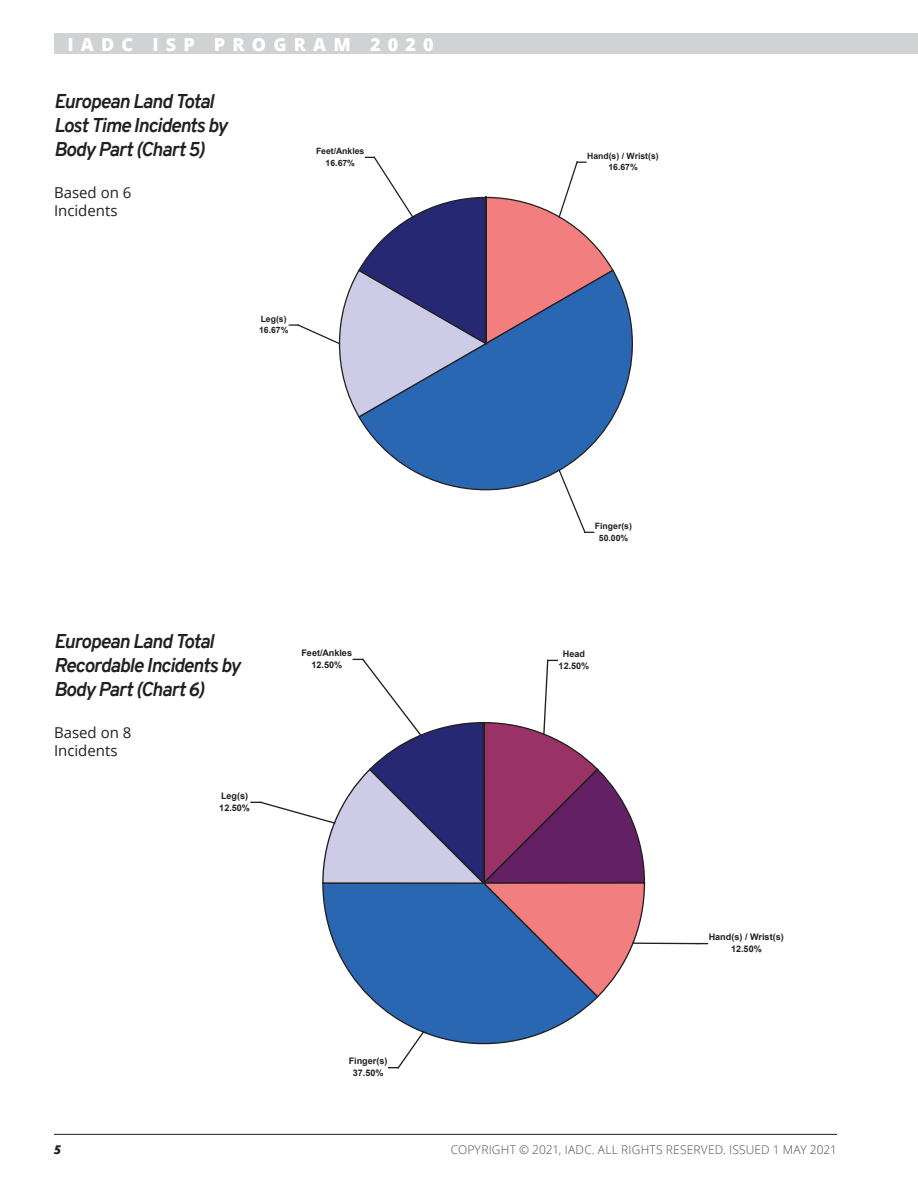
<style>
.page{position:relative;width:918px;height:1188px;background:#fff}
.page>*{position:absolute;margin:0;border:0;box-sizing:border-box;transform-origin:0 0}
.t1{font:italic 700 19.5px/24px "Overpass";letter-spacing:-.045em;color:#231f20}
.t2{font:800 18px "Open Sans";letter-spacing:.4em;color:#fff}
.t3{font:15px/18px "Open Sans";color:#231f20}
.t4{font:300 12px "Open Sans";letter-spacing:.015em;color:#4b4c4d}
.t5{font:italic 800 12px "Open Sans";color:#231f20}
.t6{font:700 10.8px "Arial";letter-spacing:-.005em;color:#231f20}
.t7{font:700 9px/12px "Arial";color:#231f20;text-align:center}
.t8{font:700 8.7px/11.6px "Arial";color:#231f20;text-align:center}
</style>
<div class="page">
<div style="left:54px;top:34px;width:864px;height:20px;background:#d1d2d4"></div>
<hr style="left:54px;top:1134px;width:783px;height:1px;background:#231f20">
<svg style="left:359px;top:273px;width:274px;height:218px"></svg>
<svg style="left:558px;top:469px;width:36px;height:64px"></svg>
<svg style="left:289px;top:156px;width:326px;height:263px"></svg>
<svg style="left:371px;top:999px;width:225px;height:46px"></svg>
<hr style="left:633px;top:943px;width:65px;height:1px;background:#231f20">
<svg style="left:389px;top:1030px;width:36px;height:39px"></svg>
<svg style="left:251px;top:658px;width:395px;height:341px"></svg>
<p class="t2" style="left:68px;top:31px;width:368px">IADC ISP PROGRAM 2020</p>
<p class="t1" style="left:54px;top:89px;width:175px">European Land Total<br>Lost Time Incidents by<br>Body Part (Chart 5)</p>
<p class="t3" style="left:54px;top:183px;width:79px">Based on 6<br>Incidents</p>
<p class="t8" style="left:316px;top:145px;width:50px">Feet/Ankles<br>16.67%</p>
<p class="t8" style="left:587px;top:150px;width:73px">Hand(s) / Wrist(s)<br>16.67%</p>
<p class="t8" style="left:259px;top:313px;width:31px;text-align:left">Leg(s)<br>16.67%</p>
<p class="t1" style="left:54px;top:629px;width:188px">European Land Total<br>Recordable Incidents by<br>Body Part (Chart 6)</p>
<p class="t6" style="left:100px;top:690px;width:104px">Issued: 1 May 2021</p>
<p class="t3" style="left:54px;top:723px;width:79px">Based on 8<br>Incidents</p>
<p class="t7" style="left:219px;top:790px;width:32px;text-align:left">Leg(s)<br>12.50%</p>
<p class="t7" style="left:301px;top:647px;width:52px">Feet/Ankles<br>12.50%</p>
<p class="t5" style="left:54px;top:1141px;width:8px">5</p>
<p class="t7" style="left:349px;top:1055px;width:40px">Finger(s)<br>37.50%</p>
<p class="t8" style="left:595px;top:520px;width:39px">Finger(s)<br>50.00%</p>
<p class="t7" style="left:559px;top:648px;width:32px">Head<br>12.50%</p>
<p class="t7" style="left:709px;top:931px;width:77px">Hand(s) / Wrist(s)<br>12.50%</p>
<p class="t4" style="left:451px;top:1142px;width:388px">COPYRIGHT © 2021, IADC. ALL RIGHTS RESERVED. ISSUED 1 MAY 2021</p>
</div>
